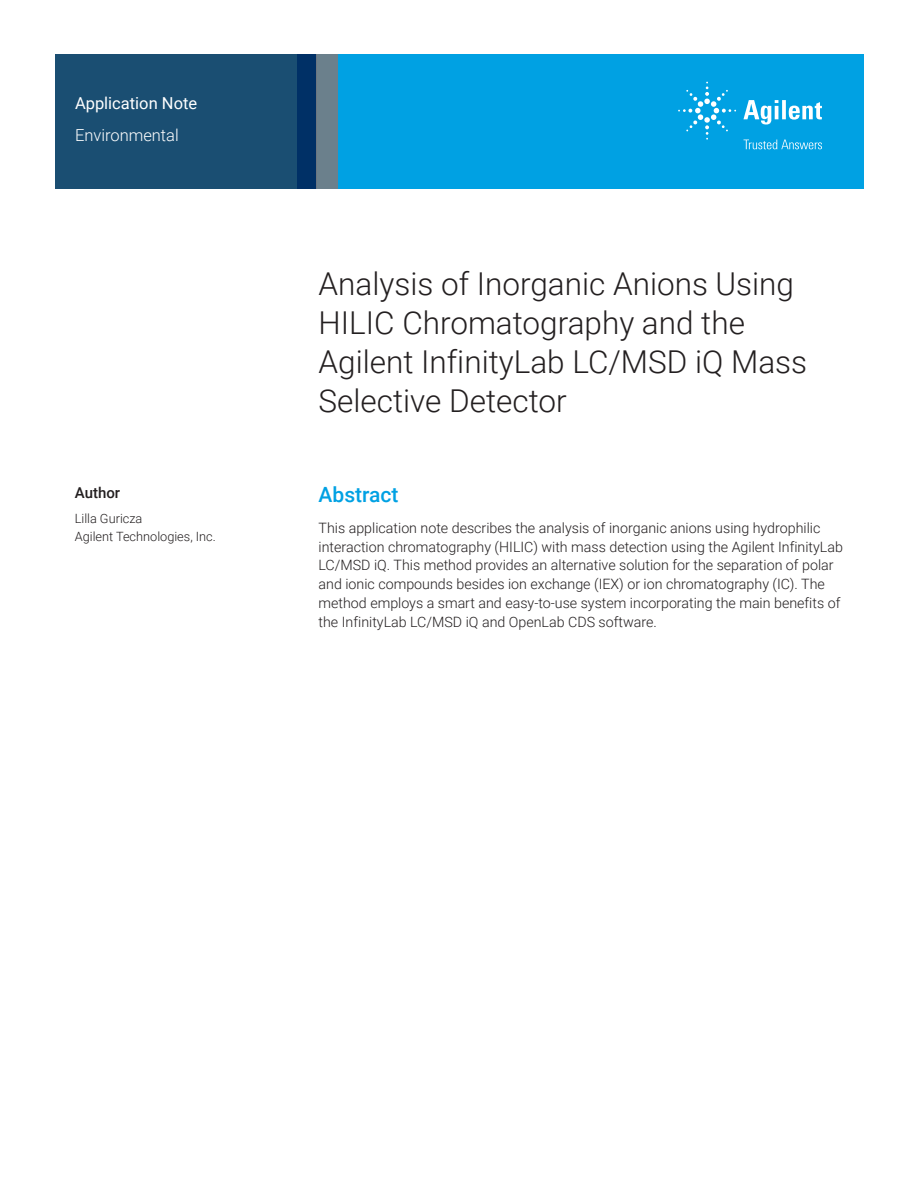
<style>
.page{position:relative;width:918px;height:1188px;background:#fff}
.page>*{position:absolute;margin:0;border:0;box-sizing:border-box;transform-origin:0 0}
.t1{font:300 31.5px/39px "Roboto";color:#231f20}
.Header_1{font:500 21px "Roboto";color:#00a1e3}
.Doctype{font:16.5px "Roboto";color:#fff}
.Area_Identifier{font:300 16.5px "Roboto";color:#fff}
.DATA_author_title{font:500 15px "Roboto";color:#231f20}
.Text{font:300 14.25px/18.8px "Roboto";color:#231f20}
.DATA_author_name___i{font:300 12.75px/18.8px "Roboto";color:#231f20}
</style>
<div class="page">
<div style="left:297px;top:54px;width:567px;height:135px;background:#00a1e3"></div>
<svg style="left:55px;top:54px;width:261px;height:135px;background:#184b71"></svg>
<div style="left:316px;top:54px;width:22px;height:135px;background:#6b808c"></div>
<svg style="left:743px;top:100px;width:79px;height:25px"></svg>
<svg style="left:678px;top:82px;width:58px;height:58px"></svg>
<svg style="left:744px;top:140px;width:78px;height:9px"></svg>
<p class="Doctype" style="left:75px;top:91px;width:124px">Application Note</p>
<p class="Area_Identifier" style="left:75px;top:124px;width:105px">Environmental</p>
<p class="DATA_author_title" style="left:75px;top:482px;width:47px">Author</p>
<p class="DATA_author_name___i" style="left:75px;top:508px;width:143px">Lilla Guricza<br>Agilent Technologies, Inc.</p>
<p class="t1" style="left:319px;top:263px;width:490px">Analysis of Inorganic Anions Using<br>HILIC Chromatography and the<br>Agilent InfinityLab LC/MSD iQ Mass<br>Selective Detector</p>
<p class="Header_1" style="left:319px;top:480px;width:82px">Abstract</p>
<p class="Text" style="left:319px;top:518px;width:526px">This application note describes the analysis of inorganic anions using hydrophilic interaction chromatography (HILIC) with mass detection using the Agilent InfinityLab LC/MSD iQ. This method provides an alternative solution for the separation of polar and ionic compounds besides ion exchange (IEX) or ion chromatography (IC). The method employs a smart and easy-to-use system incorporating the main benefits of the InfinityLab LC/MSD iQ and OpenLab CDS software.</p>
</div>
